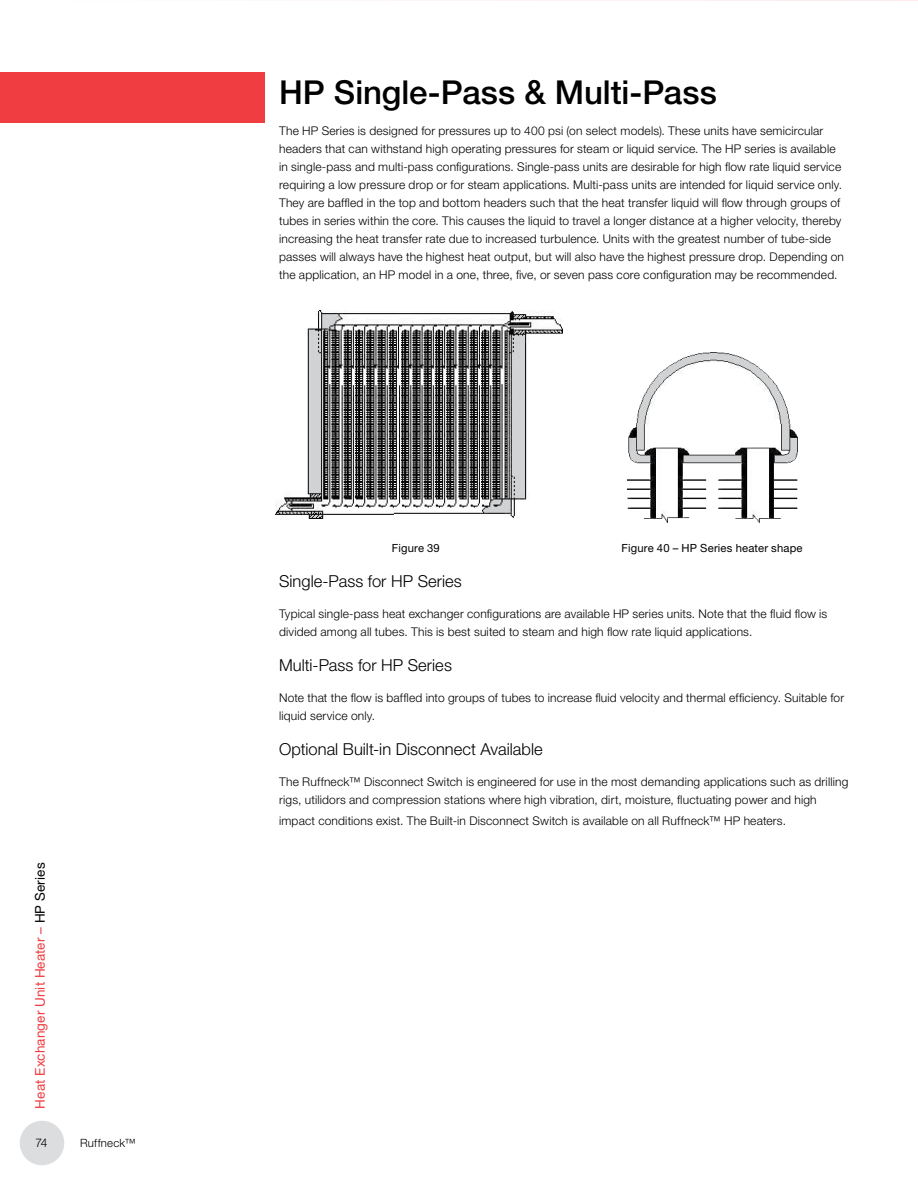
<style>
.page{position:relative;width:918px;height:1188px;background:#fff}
.page>*{position:absolute;margin:0;border:0;box-sizing:border-box;transform-origin:0 0}
.t1{font:500 33px "Helvetica Neue LT Std";letter-spacing:-.005em;color:#000}
.t2{font:300 16.5px "Helvetica Neue LT Std";color:#000}
.t3{font:13.5px "Helvetica Neue LT Std";letter-spacing:.01em;color:#ef3d42}
.t4{font:300 12px/18px "Helvetica Neue LT Std";letter-spacing:.015em;color:#000}
.t5{font:300 11.4px "Helvetica Neue LT Std";letter-spacing:.02em;color:#000}
.t6{font:11.25px "Helvetica Neue LT Std";letter-spacing:.015em;color:#000}
.s1{color:#000}
</style>
<div class="page">
<div style="left:20px;top:1121px;width:44px;height:44px;background:#dcddde;border-radius:50%"></div>
<img style="left:275px;top:311px;width:287px;height:207px">
<img style="left:627px;top:352px;width:170px;height:171px">
<div style="left:0;top:72px;width:265px;height:50px;background:#ef3d42"></div>
<p class="t3" style="left:32px;top:1109px;width:247px;rotate:-90deg">Heat Exchanger Unit Heater – <span class="s1">HP Series</span></p>
<p class="t4" style="left:35px;top:1134px;width:14px">74</p>
<p class="t5" style="left:80px;top:1136px;width:57px">Ruffneck™</p>
<h1 class="t1" style="left:279px;top:72px;width:439px">HP Single‑Pass &amp; Multi‑Pass</h1>
<p class="t4" style="left:279px;top:122px;width:566px">The HP Series is designed for pressures up to 400 psi (on select models). These units have semicircular headers that can withstand high operating pressures for steam or liquid service. The HP series is available in single-pass and multi-pass configurations. Single-pass units are desirable for high flow rate liquid service requiring a low pressure drop or for steam applications. Multi-pass units are intended for liquid service only.<br>They are baffled in the top and bottom headers such that the heat transfer liquid will flow through groups of tubes in series within the core. This causes the liquid to travel a longer distance at a higher velocity, thereby increasing the heat transfer rate due to increased turbulence. Units with the greatest number of tube-side passes will always have the highest heat output, but will also have the highest pressure drop. Depending on the application, an HP model in a one, three, five, or seven pass core configuration may be recommended.</p>
<p class="t6" style="left:392px;top:542px;width:50px">Figure 39</p>
<p class="t6" style="left:622px;top:542px;width:183px">Figure 40 – HP Series heater shape</p>
<h2 class="t2" style="left:279px;top:571px;width:184px">Single-Pass for HP Series</h2>
<p class="t4" style="left:279px;top:605px;width:550px">Typical single-pass heat exchanger configurations are available HP series units. Note that the fluid flow is divided among all tubes. This is best suited to steam and high flow rate liquid applications.</p>
<h2 class="t2" style="left:279px;top:655px;width:174px">Multi-Pass for HP Series</h2>
<p class="t4" style="left:279px;top:689px;width:567px">Note that the flow is baffled into groups of tubes to increase fluid velocity and thermal efficiency. Suitable for liquid service only.</p>
<h2 class="t2" style="left:279px;top:739px;width:265px">Optional Built-in Disconnect Available</h2>
<p class="t4" style="left:279px;top:773px;width:571px">The Ruffneck™ Disconnect Switch is engineered for use in the most demanding applications such as drilling rigs, utilidors and compression stations where high vibration, dirt, moisture, fluctuating power and high</p>
<p class="t4" style="left:279px;top:812px;width:506px">impact conditions exist. The Built-in Disconnect Switch is available on all Ruffneck™ HP heaters.</p>
</div>
